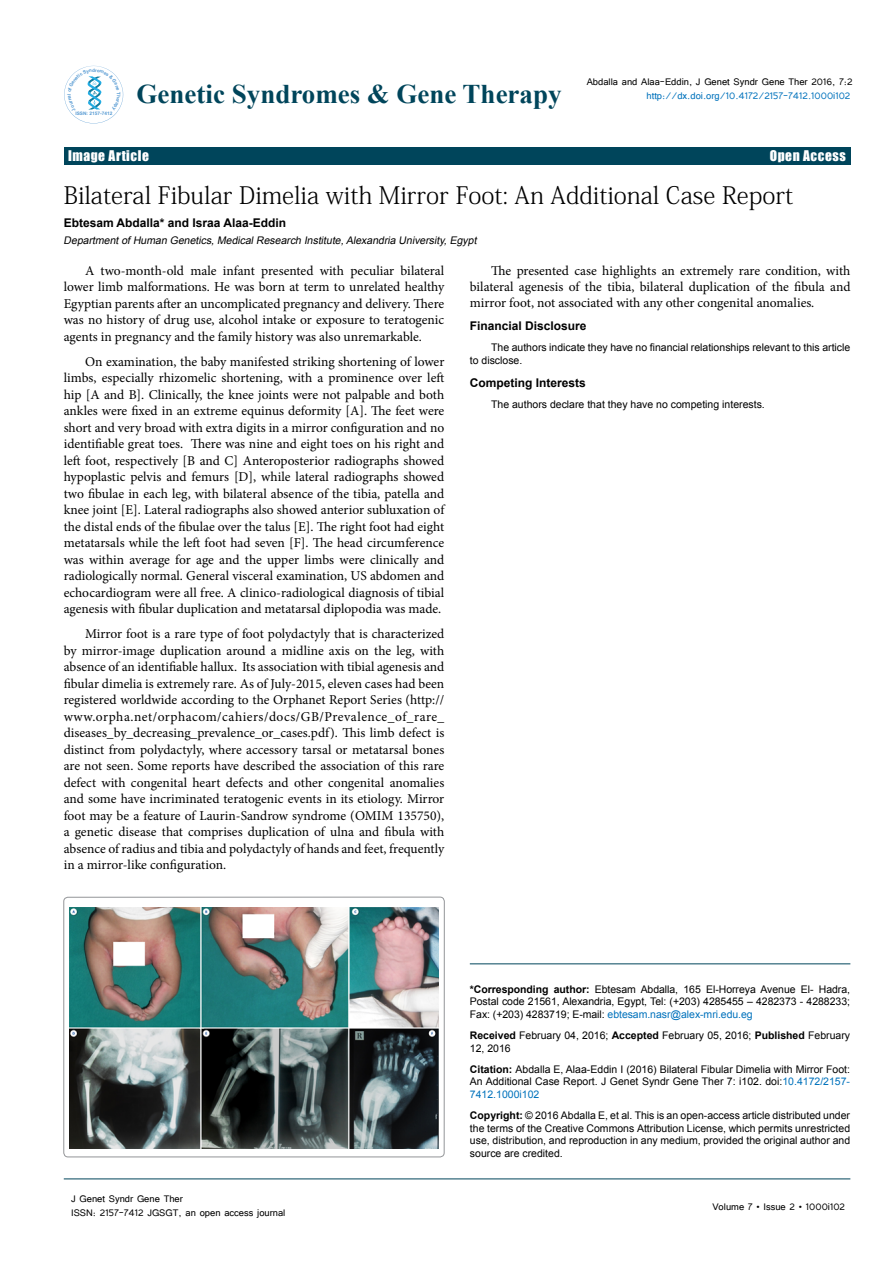
<style>
.page{position:relative;width:893px;height:1263px;background:#fff}
.page>*{position:absolute;margin:0;border:0;box-sizing:border-box;transform-origin:0 0}
.t1{font:700 27px "Times New Roman";color:#00455b}
.t2{font:24px "Adobe Fangsong Std";color:#000}
.t3{font:13.5px/16.5px "Minion Pro";color:#000;text-align:justify}
.t4{font:13.5px "Impact";letter-spacing:.04em;color:#fff}
.t5{font:12px/14.4px "Tunga";color:#000}
.t6{font:700 12px "Arial";color:#000}
.t7{font:12px "Tunga";color:#0072bc}
.t8{font:10.5px/12.6px "Arial";color:#000;text-align:justify}
.t9{font:italic 10.5px "Arial";color:#000}
.t10{font:700 4.8px "Arial";color:#569ad3}
.s1{font-weight:700}
.s2{color:#0072bc}
</style>
<div class="page">
<hr style="left:64px;top:1179px;width:786px;height:1px;background:#00455b">
<div style="left:64px;top:147px;width:786px;height:17px;background:#00455b"></div>
<hr style="left:470px;top:963px;width:380px;height:1px;background:#00455b">
<div style="left:64px;top:897px;width:380px;height:260px;border:1px solid #939598;border-radius:4px"></div>
<img style="left:69px;top:908px;width:370px;height:240px">
<svg style="left:64px;top:66px;width:59px;height:57px"></svg>
<p class="t10" style="left:66px;top:95px;width:3px;rotate:-90deg">l</p>
<p class="t10" style="left:75px;top:110px;width:39px">ISSN: 2157-7412</p>
<h1 class="t1" style="left:137px;top:76px;width:426px">Genetic Syndromes &amp; Gene Therapy</h1>
<p class="t5" style="left:587px;top:73px;width:267px">Abdalla and Alaa-Eddin, J Genet Syndr Gene Ther 2016, 7:2</p>
<p class="t7" style="left:646px;top:88px;width:205px">http://dx.doi.org/10.4172/2157-7412.1000i102</p>
<p class="t4" style="left:68px;top:145px;width:82px">Image Article</p>
<p class="t4" style="left:770px;top:145px;width:77px">Open Access</p>
<h2 class="t2" style="left:64px;top:180px;width:731px">Bilateral Fibular Dimelia with Mirror Foot: An Additional Case Report</h2>
<p class="t6" style="left:64px;top:215px;width:224px">Ebtesam Abdalla* and Israa Alaa-Eddin</p>
<p class="t9" style="left:64px;top:233px;width:417px">DepartmentofHuman Genetics,MedicalResearch Institute,Alexandria University,Egypt</p>
<p class="t3" style="left:470px;top:263px;width:382px;text-indent:21px">The presented case highlights an extremely rare condition, with bilateral agenesis of the tibia, bilateral duplication of the fibula and mirror foot, not associated with any other congenital anomalies.</p>
<p class="t6" style="left:470px;top:318px;width:118px">Financial Disclosure</p>
<p class="t8" style="left:470px;top:341px;width:382px;text-indent:21px">The authors indicate they have no financial relationships relevant to this article to disclose.</p>
<p class="t6" style="left:470px;top:375px;width:118px">Competing Interests</p>
<p class="t8" style="left:491px;top:398px;width:275px">The authors declare that they have no competing interests.</p>
<p class="t3" style="left:64px;top:262px;width:382px;text-indent:21px">A two-month-old male infant presented with peculiar bilateral lower limb malformations. He was born at term to unrelated healthy Egyptian parents after an uncomplicated pregnancy and delivery. There was no history of drug use, alcohol intake or exposure to teratogenic agents in pregnancy and the family history was also unremarkable.</p>
<p class="t3" style="left:64px;top:353px;width:382px;text-indent:21px">On examination, the baby manifested striking shortening of lower limbs, especially rhizomelic shortening, with a prominence over left hip [A and B]. Clinically, the knee joints were not palpable and both ankles were fixed in an extreme equinus deformity [A]. The feet were short and very broad with extra digits in a mirror configuration and no identifiable great toes. There was nine and eight toes on his right and left foot, respectively [B and C] Anteroposterior radiographs showed hypoplastic pelvis and femurs [D], while lateral radiographs showed two fibulae in each leg, with bilateral absence of the tibia, patella and knee joint [E]. Lateral radiographs also showed anterior subluxation of the distal ends of the fibulae over the talus [E]. The right foot had eight metatarsals while the left foot had seven [F]. The head circumference was within average for age and the upper limbs were clinically and radiologically normal. General visceral examination, US abdomen and echocardiogram were all free. A clinico-radiological diagnosis of tibial agenesis with fibular duplication and metatarsal diplopodia was made.</p>
<p class="t3" style="left:64px;top:626px;width:382px;text-indent:21px">Mirror foot is a rare type of foot polydactyly that is characterized by mirror-image duplication around a midline axis on the leg, with absence of an identifiable hallux. Its association with tibial agenesis and fibular dimelia is extremely rare. As of July-2015, eleven cases had been registered worldwide according to the Orphanet Report Series (http:// www.orpha.net/orphacom/cahiers/docs/GB/Prevalence_of_rare_ diseases_by_decreasing_prevalence_or_cases.pdf). This limb defect is distinct from polydactyly, where accessory tarsal or metatarsal bones are not seen. Some reports have described the association of this rare defect with congenital heart defects and other congenital anomalies and some have incriminated teratogenic events in its etiology. Mirror foot may be a feature of Laurin-Sandrow syndrome (OMIM 135750), a genetic disease that comprises duplication of ulna and fibula with absence of radius and tibia and polydactyly of hands and feet, frequently in a mirror-like configuration.</p>
<p class="t5" style="left:71px;top:1190px;width:216px">J Genet Syndr Gene Ther<br>ISSN: 2157-7412 JGSGT, an open access journal</p>
<p class="t8" style="left:470px;top:983px;width:382px"><span class="s1">*Corresponding author:</span> Ebtesam Abdalla, 165 El-Horreya Avenue El- Hadra, Postal code 21561, Alexandria, Egypt, Tel: (+203) 4285455 – 4282373 - 4288233; Fax: (+203) 4283719; E-mail: <span class="s2">ebtesam.nasr@alex-mri.edu.eg</span></p>
<p class="t8" style="left:470px;top:1029px;width:382px"><span class="s1">Received</span> February 04, 2016; <span class="s1">Accepted</span> February 05, 2016; <span class="s1">Published</span> February<br>12, 2016</p>
<p class="t8" style="left:470px;top:1063px;width:382px"><span class="s1">Citation:</span> Abdalla E, Alaa-Eddin I (2016) Bilateral Fibular Dimelia with Mirror Foot:<br>An Additional Case Report. J Genet Syndr Gene Ther 7: i102. doi:<span class="s2">10.4172/2157- 7412.1000i102</span></p>
<p class="t8" style="left:470px;top:1109px;width:382px"><span class="s1">Copyright:</span> © 2016 Abdalla E, et al. This is an open-access article distributed under the terms of the Creative Commons Attribution License, which permits unrestricted use, distribution, and reproduction in any medium, provided the original author and source are credited.</p>
<p class="t5" style="left:712px;top:1199px;width:134px">Volume 7 • Issue 2 • 1000i102</p>
</div>
